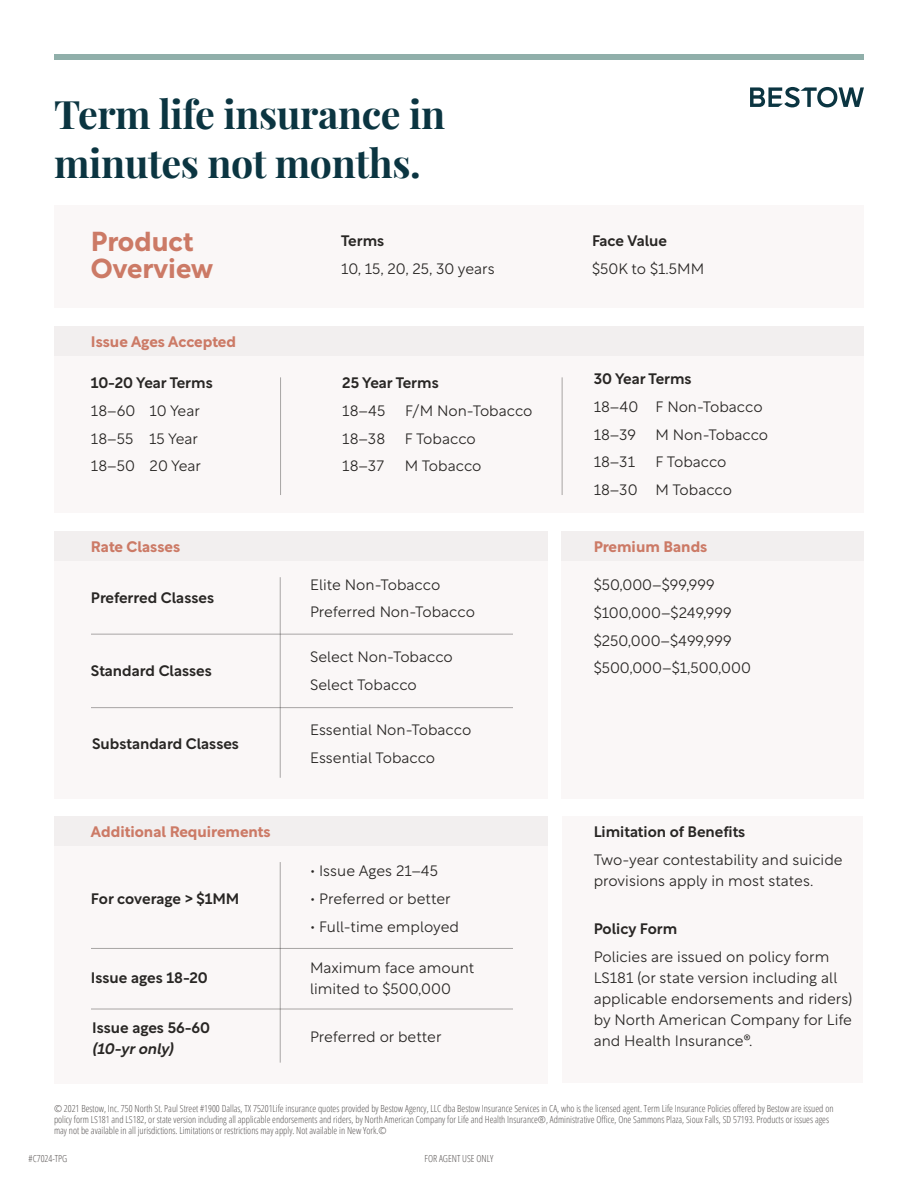
<style>
.page{position:relative;width:918px;height:1188px;background:#fff}
.page>*{position:absolute;margin:0;border:0;box-sizing:border-box;transform-origin:0 0}
.Headlines{font:700 39.3px/48.2px "Playfair Display";letter-spacing:-.01em;color:#0b3541}
.Subhead_1{font:700 27px "Rotunda";color:#cc7a66}
.t1{font:300 15px/21px "Rotunda";color:#282624}
.t2{font:500 15px/21px "Rotunda";color:#282624}
.t3{font:700 15px "Rotunda";color:#cc7a66}
.t4{font:300 9.75px/11.2px "Open Sans Condensed";color:#585453}
.s1{font-style:italic}
</style>
<div class="page">
<div style="left:562px;top:816px;width:301px;height:267px;background:#faf7f7"></div>
<div style="left:54px;top:531px;width:494px;height:268px;background:#faf7f7"></div>
<div style="left:54px;top:816px;width:494px;height:268px;background:#faf7f7"></div>
<div style="left:562px;top:531px;width:302px;height:268px;background:#faf7f7"></div>
<div style="left:54px;top:329px;width:810px;height:184px;background:#faf7f7"></div>
<div style="left:54px;top:205px;width:810px;height:102px;background:#faf7f7"></div>
<hr style="left:280px;top:577px;width:1px;height:201px;background:#282624">
<hr style="left:91px;top:707px;width:422px;height:1px;background:#282624">
<hr style="left:91px;top:634px;width:422px;height:1px;background:#282624">
<hr style="left:280px;top:862px;width:1px;height:201px;background:#282624">
<hr style="left:91px;top:1009px;width:422px;height:1px;background:#282624">
<hr style="left:91px;top:948px;width:422px;height:1px;background:#282624">
<div style="left:54px;top:326px;width:810px;height:30px;background:#f2efef"></div>
<div style="left:54px;top:531px;width:494px;height:30px;background:#f2efef"></div>
<div style="left:54px;top:816px;width:494px;height:30px;background:#f2efef"></div>
<div style="left:562px;top:531px;width:302px;height:30px;background:#f2efef"></div>
<div style="left:54px;top:54px;width:810px;height:5px;background:#90afaa"></div>
<svg style="left:750px;top:87px;width:114px;height:20px"></svg>
<hr style="left:280px;top:377px;width:1px;height:118px;background:#282624">
<hr style="left:562px;top:377px;width:1px;height:118px;background:#282624">
<p class="Headlines" style="left:54px;top:87px;width:393px">Term life insurance in minutes not months.</p>
<p class="Subhead_1" style="left:91px;top:219px;width:104px">Product</p>
<p class="Subhead_1" style="left:91px;top:247px;width:124px">Overview</p>
<p class="t3" style="left:91px;top:330px;width:147px">Issue Ages Accepted</p>
<p class="t2" style="left:91px;top:371px;width:123px">10-20 Year Terms</p>
<p class="t1" style="left:91px;top:399px;width:111px">18–60 10 Year</p>
<p class="t1" style="left:91px;top:426px;width:109px">18–55 15 Year</p>
<p class="t1" style="left:91px;top:454px;width:112px">18–50 20 Year</p>
<p class="t3" style="left:91px;top:534px;width:91px">Rate Classes</p>
<p class="t2" style="left:91px;top:586px;width:125px">Preferred Classes</p>
<p class="t2" style="left:91px;top:659px;width:122px">Standard Classes</p>
<p class="t2" style="left:92px;top:732px;width:148px">Substandard Classes</p>
<p class="t3" style="left:91px;top:819px;width:181px">Additional Requirements</p>
<p class="t2" style="left:91px;top:887px;width:150px">For coverage &gt; $1MM</p>
<p class="t2" style="left:91px;top:966px;width:118px">Issue ages 18-20</p>
<p class="t2" style="left:92px;top:1015px;width:119px">Issue ages 56-60 <span class="s1">(10-yr only)</span></p>
<p class="t2" style="left:341px;top:229px;width:45px">Terms</p>
<p class="t1" style="left:341px;top:257px;width:155px">10, 15, 20, 25, 30 years</p>
<p class="t2" style="left:342px;top:371px;width:98px">25 Year Terms</p>
<p class="t1" style="left:342px;top:399px;width:45px">18–45</p>
<p class="t1" style="left:405px;top:399px;width:129px">F/M Non-Tobacco</p>
<p class="t1" style="left:342px;top:426px;width:44px">18–38</p>
<p class="t1" style="left:405px;top:426px;width:72px">F Tobacco</p>
<p class="t1" style="left:342px;top:454px;width:43px">18–37</p>
<p class="t1" style="left:405px;top:454px;width:78px">M Tobacco</p>
<p class="t1" style="left:310px;top:572px;width:132px">Elite Non-Tobacco</p>
<p class="t1" style="left:310px;top:600px;width:166px">Preferred Non-Tobacco</p>
<p class="t1" style="left:310px;top:645px;width:144px">Select Non-Tobacco</p>
<p class="t1" style="left:310px;top:673px;width:108px">Select Tobacco</p>
<p class="t1" style="left:310px;top:718px;width:163px">Essential Non-Tobacco</p>
<p class="t1" style="left:310px;top:746px;width:127px">Essential Tobacco</p>
<p class="t1" style="left:310px;top:859px;width:130px">• Issue Ages 21–45</p>
<p class="t1" style="left:310px;top:887px;width:142px">• Preferred or better</p>
<p class="t1" style="left:310px;top:915px;width:151px">• Full-time employed</p>
<p class="t1" style="left:310px;top:956px;width:166px">Maximum face amount limited to $500,000</p>
<p class="t1" style="left:310px;top:1025px;width:133px">Preferred or better</p>
<p class="t2" style="left:592px;top:229px;width:76px">Face Value</p>
<p class="t1" style="left:592px;top:257px;width:114px">$50K to $1.5MM</p>
<p class="t2" style="left:594px;top:367px;width:100px">30 Year Terms</p>
<p class="t1" style="left:594px;top:395px;width:171px">18–40 F Non-Tobacco</p>
<p class="t1" style="left:594px;top:422px;width:44px">18–39</p>
<p class="t1" style="left:656px;top:422px;width:114px">M Non-Tobacco</p>
<p class="t1" style="left:594px;top:450px;width:43px">18–31</p>
<p class="t1" style="left:656px;top:450px;width:72px">F Tobacco</p>
<p class="t1" style="left:594px;top:478px;width:140px">18–30 M Tobacco</p>
<p class="t3" style="left:594px;top:534px;width:115px">Premium Bands</p>
<p class="t1" style="left:594px;top:573px;width:123px">$50,000–$99,999</p>
<p class="t1" style="left:594px;top:601px;width:140px">$100,000–$249,999</p>
<p class="t1" style="left:594px;top:628px;width:140px">$250,000–$499,999</p>
<p class="t1" style="left:594px;top:656px;width:159px">$500,000–$1,500,000</p>
<p class="t2" style="left:594px;top:820px;width:153px">Limitation of Benefits</p>
<p class="t1" style="left:594px;top:848px;width:251px">Two-year contestability and suicide provisions apply in most states.</p>
<p class="t2" style="left:594px;top:917px;width:85px">Policy Form</p>
<p class="t1" style="left:594px;top:945px;width:260px">Policies are issued on policy form LS181 (or state version including all applicable endorsements and riders) by North American Company for Life and Health Insurance®.</p>
<p class="t4" style="left:54px;top:1102px;width:781px">© 2021 Bestow, Inc. 750 North St. Paul Street #1900 Dallas, TX 75201Life insurance quotes provided by Bestow Agency, LLC dba Bestow Insurance Services in CA, who is the licensed agent. Term Life Insurance Policies offered by Bestow are issued on policy form LS181 and LS182, or state version including all applicable endorsements and riders, by North American Company for Life and Health Insurance®, Administrative Office, One Sammons Plaza, Sioux Falls, SD 57193. Products or issues ages may not be available in all jurisdictions. Limitations or restrictions may apply. Not available in New York.©</p>
<p class="t4" style="left:29px;top:1153px;width:40px">#C7024-TPG</p>
<p class="t4" style="left:425px;top:1153px;width:70px">FOR AGENT USE ONLY</p>
</div>
